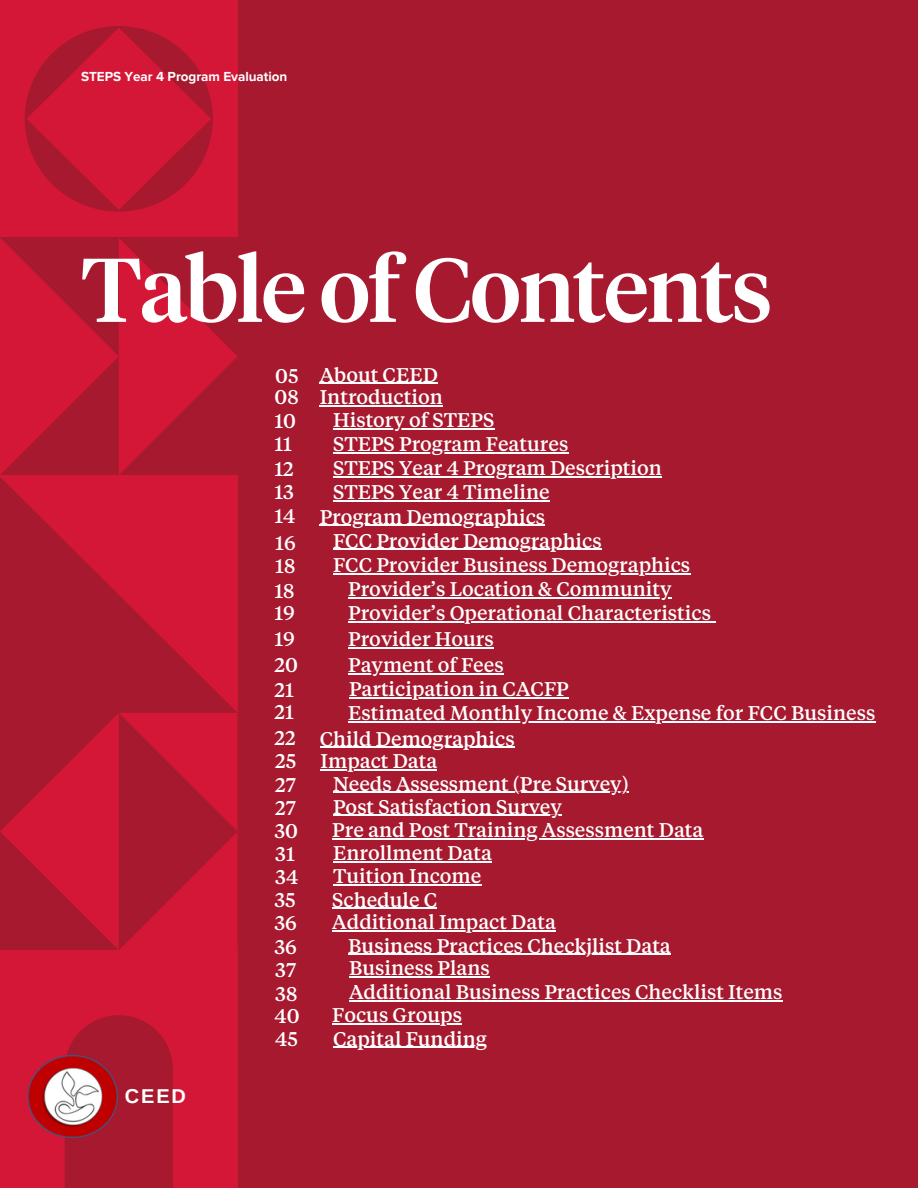
<style>
.page{position:relative;width:918px;height:1188px;background:#a6192e}
.page>*{position:absolute;margin:0;border:0;box-sizing:border-box;transform-origin:0 0}
.t1{font:500 90px "Tiempos Headline";letter-spacing:-.02em;color:#fff}
.t2{font:700 20.1px "Arimo";color:#fff}
.t3{font:500 19.8px "Tiempos Text";color:#fff}
.t4{font:700 13.5px "Proxima Nova";letter-spacing:-.005em;color:#fff}
</style>
<div class="page">
<div style="left:0;top:0;width:238px;height:238px;background:#d41736"></div>
<svg style="left:26px;top:28px;width:185px;height:182px"></svg>
<svg style="left:0;top:238px;width:238px;height:237px"></svg>
<svg style="left:0;top:477px;width:238px;height:235px;fill:#cd1734"></svg>
<svg style="left:0;top:713px;width:119px;height:237px"></svg>
<svg style="left:119px;top:713px;width:119px;height:237px"></svg>
<div style="left:0;top:950px;width:238px;height:238px;background:#d41736"></div>
<svg style="left:65px;top:1015px;width:108px;height:173px;background:#a9182e"></svg>
<img style="left:27px;top:1055px;width:90px;height:82px">
<hr style="left:320px;top:383px;width:118px;height:1px;background:#fff">
<hr style="left:320px;top:405px;width:123px;height:1px;background:#fff">
<hr style="left:333px;top:428px;width:161px;height:1px;background:#fff">
<hr style="left:333px;top:452px;width:235px;height:1px;background:#fff">
<hr style="left:333px;top:476px;width:329px;height:2px;background:#fff">
<hr style="left:333px;top:501px;width:217px;height:1px;background:#fff">
<hr style="left:320px;top:525px;width:225px;height:1px;background:#fff">
<hr style="left:333px;top:549px;width:269px;height:1px;background:#fff">
<hr style="left:333px;top:573px;width:357px;height:1px;background:#fff">
<hr style="left:348px;top:597px;width:324px;height:1px;background:#fff">
<hr style="left:348px;top:621px;width:363px;height:2px;background:#fff">
<hr style="left:348px;top:647px;width:146px;height:1px;background:#fff">
<hr style="left:348px;top:673px;width:156px;height:1px;background:#fff">
<hr style="left:349px;top:697px;width:220px;height:2px;background:#fff">
<hr style="left:348px;top:722px;width:527px;height:1px;background:#fff">
<hr style="left:320px;top:747px;width:195px;height:1px;background:#fff">
<hr style="left:321px;top:769px;width:116px;height:2px;background:#fff">
<hr style="left:333px;top:792px;width:296px;height:1px;background:#fff">
<hr style="left:333px;top:815px;width:229px;height:1px;background:#fff">
<hr style="left:332px;top:838px;width:371px;height:1px;background:#fff">
<hr style="left:333px;top:861px;width:159px;height:1px;background:#fff">
<hr style="left:333px;top:884px;width:148px;height:1px;background:#fff">
<hr style="left:332px;top:908px;width:105px;height:1px;background:#fff">
<hr style="left:332px;top:930px;width:224px;height:1px;background:#fff">
<hr style="left:348px;top:954px;width:323px;height:1px;background:#fff">
<hr style="left:349px;top:976px;width:141px;height:1px;background:#fff">
<hr style="left:349px;top:1001px;width:433px;height:1px;background:#fff">
<hr style="left:332px;top:1023px;width:130px;height:1px;background:#fff">
<hr style="left:333px;top:1047px;width:154px;height:1px;background:#fff">
<p class="t4" style="left:81px;top:69px;width:208px">STEPS Year 4 Program Evaluation</p>
<h2 class="t1" style="left:81px;top:235px;width:693px">Table of Contents</h2>
<h1 class="t2" style="left:125px;top:1085px;width:63px">CEED</h1>
<h3 class="t3" style="left:275px;top:362px;width:25px">05</h3>
<p class="t3" style="left:320px;top:361px;width:120px">About CEED</p>
<h3 class="t3" style="left:275px;top:383px;width:26px">08</h3>
<p class="t3" style="left:320px;top:383px;width:125px">Introduction</p>
<h3 class="t3" style="left:275px;top:407px;width:23px">10</h3>
<p class="t3" style="left:333px;top:406px;width:163px">History of STEPS</p>
<h3 class="t3" style="left:275px;top:430px;width:19px">11</h3>
<p class="t3" style="left:333px;top:430px;width:237px">STEPS Program Features</p>
<h3 class="t3" style="left:275px;top:455px;width:21px">12</h3>
<p class="t3" style="left:333px;top:454px;width:330px">STEPS Year 4 Program Description</p>
<h3 class="t3" style="left:275px;top:478px;width:21px">13</h3>
<p class="t3" style="left:333px;top:478px;width:218px">STEPS Year 4 Timeline</p>
<h3 class="t3" style="left:275px;top:502px;width:22px">14</h3>
<p class="t3" style="left:320px;top:503px;width:227px">Program Demographics</p>
<p class="t3" style="left:275px;top:529px;width:22px">16</p>
<h3 class="t3" style="left:333px;top:527px;width:270px">FCC Provider Demographics</h3>
<h3 class="t3" style="left:275px;top:552px;width:21px">18</h3>
<p class="t3" style="left:333px;top:551px;width:359px">FCC Provider Business Demographics</p>
<p class="t3" style="left:275px;top:577px;width:21px">18</p>
<h3 class="t3" style="left:348px;top:575px;width:325px">Provider’s Location &amp; Community</h3>
<h3 class="t3" style="left:275px;top:599px;width:22px">19</h3>
<p class="t3" style="left:348px;top:599px;width:364px">Provider’s Operational Characteristics</p>
<h3 class="t3" style="left:275px;top:625px;width:22px">19</h3>
<p class="t3" style="left:348px;top:625px;width:147px">Provider Hours</p>
<h3 class="t3" style="left:275px;top:651px;width:25px">20</h3>
<p class="t3" style="left:348px;top:651px;width:157px">Payment of Fees</p>
<h3 class="t3" style="left:275px;top:676px;width:21px">21</h3>
<p class="t3" style="left:349px;top:675px;width:221px">Participation in CACFP</p>
<h3 class="t3" style="left:275px;top:698px;width:21px">21</h3>
<p class="t3" style="left:348px;top:699px;width:529px">Estimated Monthly Income &amp; Expense for FCC Business</p>
<h3 class="t3" style="left:275px;top:724px;width:23px">22</h3>
<p class="t3" style="left:320px;top:725px;width:196px">Child Demographics</p>
<h3 class="t3" style="left:275px;top:747px;width:23px">25</h3>
<p class="t3" style="left:321px;top:747px;width:118px">Impact Data</p>
<h3 class="t3" style="left:275px;top:771px;width:22px">27</h3>
<p class="t3" style="left:333px;top:770px;width:297px">Needs Assessment (Pre Survey)</p>
<h3 class="t3" style="left:275px;top:794px;width:22px">27</h3>
<p class="t3" style="left:333px;top:793px;width:230px">Post Satisfaction Survey</p>
<h3 class="t3" style="left:275px;top:817px;width:25px">30</h3>
<p class="t3" style="left:332px;top:816px;width:373px">Pre and Post Training Assessment Data</p>
<h3 class="t3" style="left:275px;top:840px;width:21px">31</h3>
<p class="t3" style="left:333px;top:839px;width:160px">Enrollment Data</p>
<h3 class="t3" style="left:275px;top:863px;width:25px">34</h3>
<p class="t3" style="left:333px;top:862px;width:150px">Tuition Income</p>
<h3 class="t3" style="left:275px;top:886px;width:23px">35</h3>
<p class="t3" style="left:332px;top:886px;width:106px">Schedule C</p>
<h3 class="t3" style="left:275px;top:909px;width:24px">36</h3>
<p class="t3" style="left:332px;top:908px;width:225px">Additional Impact Data</p>
<p class="t3" style="left:275px;top:933px;width:24px">36</p>
<h3 class="t3" style="left:348px;top:932px;width:324px">Business Practices Checkjlist Data</h3>
<p class="t3" style="left:275px;top:956px;width:22px">37</p>
<h3 class="t3" style="left:349px;top:954px;width:142px">Business Plans</h3>
<p class="t3" style="left:275px;top:980px;width:24px">38</p>
<h3 class="t3" style="left:349px;top:978px;width:435px">Additional Business Practices Checklist Items</h3>
<h3 class="t3" style="left:275px;top:1002px;width:27px">40</h3>
<p class="t3" style="left:332px;top:1001px;width:131px">Focus Groups</p>
<h3 class="t3" style="left:275px;top:1025px;width:24px">45</h3>
<p class="t3" style="left:333px;top:1025px;width:155px">Capital Funding</p>
</div>
